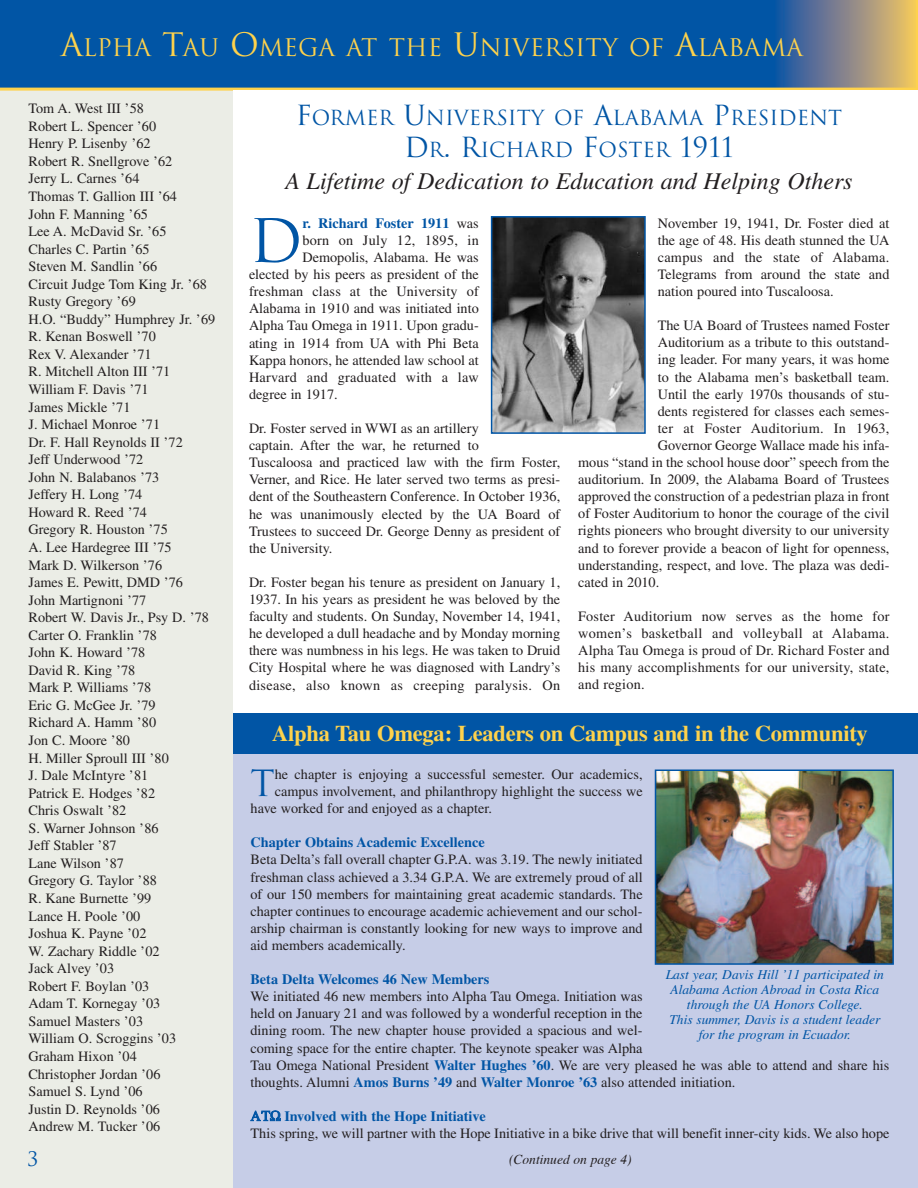
<style>
.page{position:relative;width:918px;height:1188px;background:#ebede6}
.page>*{position:absolute;margin:0;border:0;box-sizing:border-box;transform-origin:0 0}
.t1{font:58.35px "Trajan";color:#0155a5}
.t2{font:35.25px "Trajan";color:#0155a5}
.t3{font:italic 24px "Times";color:#231f20}
.t4{font:23.7px "Trajan";color:#fed24c}
.t5{font:700 22.5px "Times";letter-spacing:-.01em;color:#fed24c}
.t6{font:20.25px/32.4px "Trajan";color:#0155a5;text-align:center}
.t7{font:19.5px "Trajan";color:#0155a5}
.t8{font:14.25px/17.5px "Times";color:#231f20;text-align:justify}
.t9{font:700 14.25px "Times";color:#0155a5}
.t10{font:14.25px "Times";letter-spacing:.02em;color:#231f20}
.t11{font:italic 13.5px/15px "Times";color:#0155a5;text-align:center}
.t12{font:italic 13.5px "Times";color:#231f20}
.s1{font-size:31.5px}
.s2{font-size:27px}
.s3{font-weight:400;color:#231f20}
.s4{font-weight:700;color:#0155a5}
</style>
<div class="page">
<div style="left:233px;top:714px;width:685px;height:474px;background:#c6cde7"></div>
<div style="left:0;top:0;width:776px;height:88px;background:#0155a5"></div>
<div style="left:775px;top:0;width:143px;height:88px;background:linear-gradient(to right,#174eab,#fac563)"></div>
<hr style="left:917px;top:0;width:1px;height:88px;background:#fed24c">
<hr style="left:0;top:88px;width:918px;height:3px;background:#fed24c">
<div style="left:233px;top:91px;width:685px;height:624px;background:#fff"></div>
<img style="left:494px;top:219px;width:149px;height:212px">
<div style="left:491px;top:216px;width:155px;height:218px;border:2px solid #0155a5"></div>
<div style="left:233px;top:714px;width:685px;height:40px;background:#0155a5"></div>
<img style="left:658px;top:773px;width:233px;height:189px">
<div style="left:655px;top:770px;width:239px;height:195px;border:2px solid #0155a5"></div>
<h3 class="t4" style="left:61px;top:34px;width:744px"><span class="s1">A</span>LPHA <span class="s1">T</span>AU <span class="s1">O</span>MEGA AT THE <span class="s1">U</span>NIVERSITY OF <span class="s1">A</span>LABAMA</h3>
<p class="t8" style="left:28px;top:101px;width:188px;text-align:left">Tom A. West III ’58<br>Robert L. Spencer ’60<br>Henry P. Lisenby ’62<br>Robert R. Snellgrove ’62<br>Jerry L. Carnes ’64<br>Thomas T. Gallion III ’64<br>John F. Manning ’65<br>Lee A. McDavid Sr. ’65<br>Charles C. Partin ’65<br>Steven M. Sandlin ’66<br>Circuit Judge Tom King Jr. ’68<br>Rusty Gregory ’69<br>H.O. “Buddy” Humphrey Jr. ’69<br>R. Kenan Boswell ’70<br>Rex V. Alexander ’71<br>R. Mitchell Alton III ’71<br>William F. Davis ’71<br>James Mickle ’71<br>J. Michael Monroe ’71<br>Dr. F. Hall Reynolds II ’72<br>Jeff Underwood ’72<br>John N. Balabanos ’73<br>Jeffery H. Long ’74<br>Howard R. Reed ’74<br>Gregory R. Houston ’75<br>A. Lee Hardegree III ’75<br>Mark D. Wilkerson ’76<br>James E. Pewitt, DMD ’76<br>John Martignoni ’77<br>Robert W. Davis Jr., Psy D. ’78<br>Carter O. Franklin ’78<br>John K. Howard ’78<br>David R. King ’78<br>Mark P. Williams ’78<br>Eric G. McGee Jr. ’79<br>Richard A. Hamm ’80<br>Jon C. Moore ’80<br>H. Miller Sproull III ’80<br>J. Dale McIntyre ’81<br>Patrick E. Hodges ’82<br>Chris Oswalt ’82<br>S. Warner Johnson ’86<br>Jeff Stabler ’87<br>Lane Wilson ’87<br>Gregory G. Taylor ’88<br>R. Kane Burnette ’99<br>Lance H. Poole ’00<br>Joshua K. Payne ’02<br>W. Zachary Riddle ’02<br>Jack Alvey ’03<br>Robert F. Boylan ’03<br>Adam T. Kornegay ’03<br>Samuel Masters ’03<br>William O. Scroggins ’03<br>Graham Hixon ’04<br>Christopher Jordan ’06<br>Samuel S. Lynd ’06<br>Justin D. Reynolds ’06<br>Andrew M. Tucker ’06</p>
<h3 class="t6" style="left:296px;top:101px;width:548px"><span class="s2">F</span>ORMER <span class="s2">U</span>NIVERSITY OF <span class="s2">A</span>LABAMA <span class="s2">P</span>RESIDENT<br><span class="s2">D</span>R<span class="s2">. R</span>ICHARD <span class="s2">F</span>OSTER <span class="s2">1911</span></h3>
<h3 class="t3" style="left:285px;top:173px;width:569px">A Lifetime of Dedication to Education and Helping Others</h3>
<h1 class="t1" style="left:249px;top:208px;width:55px">D</h1>
<p class="t9" style="left:302px;top:218px;width:178px">r. Richard Foster 1911 <span class="s3">was</span></p>
<p class="t10" style="left:302px;top:235px;width:178px">born on July 12, 1895, in</p>
<p class="t8" style="left:302px;top:250px;width:178px">Demopolis, Alabama. He was</p>
<p class="t8" style="left:249px;top:267px;width:231px">elected by his peers as president of the</p>
<p class="t8" style="left:249px;top:284px;width:231px">freshman class at the University of</p>
<p class="t8" style="left:249px;top:301px;width:231px">Alabama in 1910 and was initiated into</p>
<p class="t8" style="left:249px;top:318px;width:231px">Alpha Tau Omega in 1911. Upon gradu-</p>
<p class="t8" style="left:249px;top:335px;width:231px">ating in 1914 from UA with Phi Beta</p>
<p class="t8" style="left:249px;top:353px;width:231px">Kappa honors, he attended law school at</p>
<p class="t10" style="left:249px;top:372px;width:231px">Harvard and graduated with a law</p>
<p class="t8" style="left:249px;top:387px;width:90px">degree in 1917.</p>
<p class="t8" style="left:249px;top:421px;width:313px;line-height:17.1px;text-align:left">Dr. Foster served in WWI as an artillery<br>captain. After the war, he returned to<br>Tuscaloosa and practiced law with the firm Foster, Verner, and Rice. He later served two terms as presi&shy;dent of the Southeastern Conference. In October 1936, he was unanimously elected by the UA Board of Trustees to succeed Dr. George Denny as president of the University.</p>
<p class="t8" style="left:249px;top:575px;width:313px;line-height:17.1px">Dr. Foster began his tenure as president on January 1, 1937. In his years as president he was beloved by the faculty and students. On Sunday, November 14, 1941, he developed a dull headache and by Monday morning there was numbness in his legs. He was taken to Druid City Hospital where he was diagnosed with Landry’s disease, also known as creeping paralysis. On</p>
<p class="t8" style="left:658px;top:216px;width:233px;line-height:17.1px">November 19, 1941, Dr. Foster died at the age of 48. His death stunned the UA campus and the state of Alabama.<br>Telegrams from around the state and nation poured into Tuscaloosa.</p>
<p class="t8" style="left:658px;top:318px;width:233px">The UA Board of Trustees named Foster</p>
<p class="t8" style="left:658px;top:335px;width:233px">Auditorium as a tribute to this outstand-</p>
<p class="t8" style="left:658px;top:352px;width:233px">ing leader. For many years, it was home</p>
<p class="t8" style="left:658px;top:370px;width:233px">to the Alabama men’s basketball team.</p>
<p class="t8" style="left:658px;top:387px;width:233px">Until the early 1970s thousands of stu-</p>
<p class="t8" style="left:658px;top:404px;width:233px">dents registered for classes each semes-</p>
<p class="t10" style="left:658px;top:423px;width:233px">ter at Foster Auditorium. In 1963,</p>
<p class="t8" style="left:658px;top:438px;width:233px">Governor George Wallace made his infa-</p>
<p class="t8" style="left:578px;top:455px;width:313px">mous “stand in the school house door” speech from the</p>
<p class="t8" style="left:578px;top:472px;width:313px">auditorium. In 2009, the Alabama Board of Trustees</p>
<p class="t8" style="left:578px;top:489px;width:313px">approved the construction of a pedestrian plaza in front</p>
<p class="t8" style="left:578px;top:506px;width:313px">of Foster Auditorium to honor the courage of the civil</p>
<p class="t8" style="left:578px;top:523px;width:313px">rights pioneers who brought diversity to our university</p>
<p class="t8" style="left:578px;top:541px;width:313px">and to forever provide a beacon of light for openness,</p>
<p class="t8" style="left:578px;top:558px;width:313px">understanding, respect, and love. The plaza was dedi-</p>
<p class="t8" style="left:578px;top:575px;width:83px">cated in 2010.</p>
<p class="t8" style="left:578px;top:609px;width:313px;line-height:17.1px">Foster Auditorium now serves as the home for women’s basketball and volleyball at Alabama.<br>Alpha Tau Omega is proud of Dr. Richard Foster and his many accomplishments for our university, state, and region.</p>
<h3 class="t5" style="left:272px;top:725px;width:597px">Alpha Tau Omega: Leaders on Campus and in the Community</h3>
<h2 class="t2" style="left:251px;top:763px;width:26px">T</h2>
<p class="t8" style="left:275px;top:767px;width:369px">he chapter is enjoying a successful semester. Our academics,</p>
<p class="t8" style="left:275px;top:784px;width:369px">campus involvement, and philanthropy highlight the success we</p>
<p class="t8" style="left:251px;top:801px;width:243px">have worked for and enjoyed as a chapter.</p>
<p class="t9" style="left:251px;top:838px;width:236px">Chapter Obtains Academic Excellence</p>
<p class="t8" style="left:250px;top:853px;width:394px;line-height:17.1px">Beta Delta’s fall overall chapter G.P.A. was 3.19. The newly initiated freshman class achieved a 3.34 G.P.A. We are extremely proud of all of our 150 members for maintaining great academic standards. The chapter continues to encourage academic achievement and our schol&shy;arship chairman is constantly looking for new ways to improve and aid members academically.</p>
<p class="t9" style="left:250px;top:975px;width:240px">Beta Delta Welcomes 46 New Members</p>
<p class="t8" style="left:250px;top:989px;width:640px;line-height:17.1px;text-align:left">We initiated 46 new members into Alpha Tau Omega. Initiation was<br>held on January 21 and was followed by a wonderful reception in the<br>dining room. The new chapter house provided a spacious and wel-<br>coming space for the entire chapter. The keynote speaker was Alpha<br>Tau Omega National President <span class="s4">Walter Hughes ’60</span>. We are very pleased he was able to attend and share his thoughts. Alumni <span class="s4">Amos Burns ’49</span> and <span class="s4">Walter Monroe ’63</span> also attended initiation.</p>
<p class="t9" style="left:284px;top:1111px;width:203px">Involved with the Hope Initiative</p>
<p class="t8" style="left:251px;top:1126px;width:640px">This spring, we will partner with the Hope Initiative in a bike drive that will benefit inner-city kids. We also hope</p>
<p class="t11" style="left:666px;top:968px;width:220px">Last year, Davis Hill ’11 participated in Alabama Action Abroad in Costa Rica through the UA Honors College.<br>This summer, Davis is a student leader for the program in Ecuador.</p>
<h3 class="t7" style="left:27px;top:1147px;width:13px">3</h3>
<p class="t12" style="left:509px;top:1154px;width:124px">(Continued on page 4)</p>
</div>
